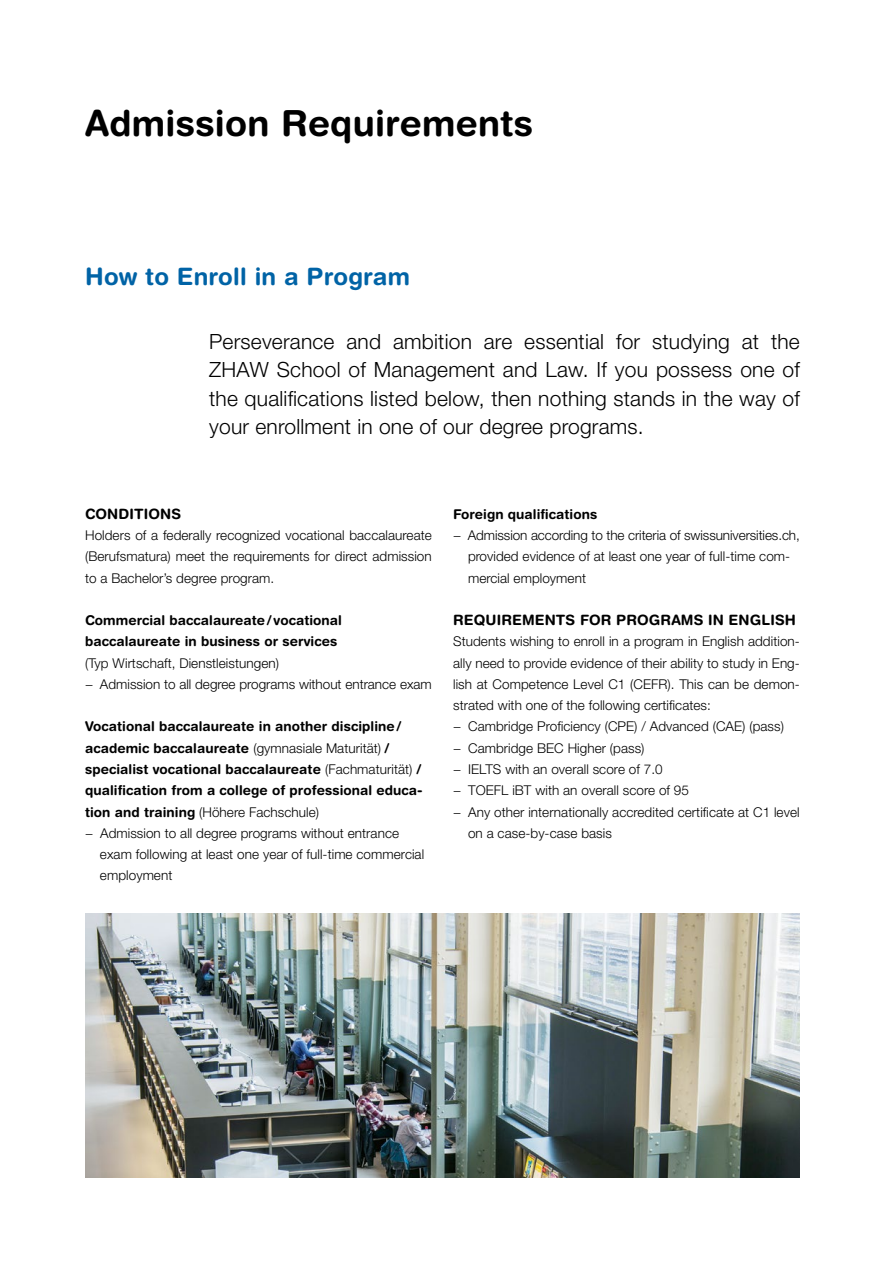
<style>
.page{position:relative;width:885px;height:1263px;background:#fff}
.page>*{position:absolute;margin:0;border:0;box-sizing:border-box;transform-origin:0 0}
.t1{font:700 36px "Helvetica Rounded LT Std";letter-spacing:.01em;color:#000}
.t2{font:700 24px "Helvetica Rounded LT Std";letter-spacing:.01em;color:#0063a6}
.t3{font:300 21px/28.5px "Helvetica Neue LT Pro";letter-spacing:.01em;color:#000;text-align:justify}
.t4{font:700 14.25px "Helvetica Rounded LT Std";letter-spacing:.01em;color:#000}
.t5{font:300 13.5px/21.3px "Helvetica Neue LT Pro";letter-spacing:.005em;color:#000}
.t6{font:700 13.5px/21.3px "Helvetica Rounded LT Std";letter-spacing:.005em;color:#000}
.s1{font-family:"Helvetica Neue LT Pro";font-weight:300}
.s2{font-family:"Helvetica Rounded LT Std";font-weight:700}
</style>
<div class="page">
<img style="left:85px;top:913px;width:714px;height:265px">
<h1 class="t1" style="left:85px;top:101px;width:449px">Admission Requirements</h1>
<h2 class="t2" style="left:85px;top:262px;width:326px">How to Enroll in a Program</h2>
<h3 class="t3" style="left:209px;top:327px;width:592px">Perseverance and ambition are essential for studying at the ZHAW School of Management and Law. If you possess one of the qualifications listed below, then nothing stands in the way of your enrollment in one of our degree programs.</h3>
<p class="t4" style="left:85px;top:505px;width:98px">CONDITIONS</p>
<p class="t5" style="left:85px;top:524px;width:348px;text-align:justify">Holders of a federally recognized vocational baccalaureate (Berufsmatura) meet the requirements for direct admission to a Bachelor’s degree program.</p>
<p class="t6" style="left:85px;top:609px;width:258px">Commercial baccalaureate/ vocational baccalaureate in business or services</p>
<p class="t5" style="left:85px;top:652px;width:348px">(Typ Wirtschaft, Dienstleistungen)<br>− Admission to all degree programs without entrance exam</p>
<p class="t6" style="left:85px;top:716px;width:339px">Vocational baccalaureate in another discipline/ academic baccalaureate <span class="s1">(gymnasiale Maturität)</span> / specialist vocational baccalaureate <span class="s1">(Fachmaturität)</span> / qualification from a college of professional educa-</p>
<p class="t5" style="left:85px;top:801px;width:235px"><span class="s2">tion and training</span> (Höhere Fachschule)</p>
<p class="t5" style="left:85px;top:822px;width:315px">− Admission to all degree programs without entrance</p>
<p class="t5" style="left:100px;top:843px;width:326px">exam following at least one year of full-time commercial</p>
<p class="t5" style="left:100px;top:864px;width:74px">employment</p>
<p class="t6" style="left:453px;top:503px;width:146px">Foreign qualifications</p>
<p class="t5" style="left:468px;top:524px;width:333px;text-indent:-15px">− Admission according to the criteria of swissuniversities.ch, provided evidence of at least one year of full-time com&shy;mercial employment</p>
<p class="t4" style="left:453px;top:611px;width:344px">REQUIREMENTS FOR PROGRAMS IN ENGLISH</p>
<p class="t5" style="left:453px;top:631px;width:348px">Students wishing to enroll in a program in English addition-</p>
<p class="t5" style="left:453px;top:652px;width:348px">ally need to provide evidence of their ability to study in Eng-</p>
<p class="t5" style="left:453px;top:673px;width:348px">lish at Competence Level C1 (CEFR). This can be demon-</p>
<p class="t5" style="left:453px;top:694px;width:259px">strated with one of the following certificates:</p>
<p class="t5" style="left:453px;top:716px;width:332px">− Cambridge Proficiency (CPE) / Advanced (CAE) (pass)</p>
<p class="t5" style="left:453px;top:737px;width:193px">− Cambridge BEC Higher (pass)</p>
<p class="t5" style="left:453px;top:758px;width:211px">− IELTS with an overall score of 7.0</p>
<p class="t5" style="left:453px;top:779px;width:237px">− TOEFL iBT with an overall score of 95</p>
<p class="t5" style="left:453px;top:801px;width:348px">− Any other internationally accredited certificate at C1 level</p>
<p class="t5" style="left:468px;top:822px;width:145px">on a case-by-case basis</p>
</div>
